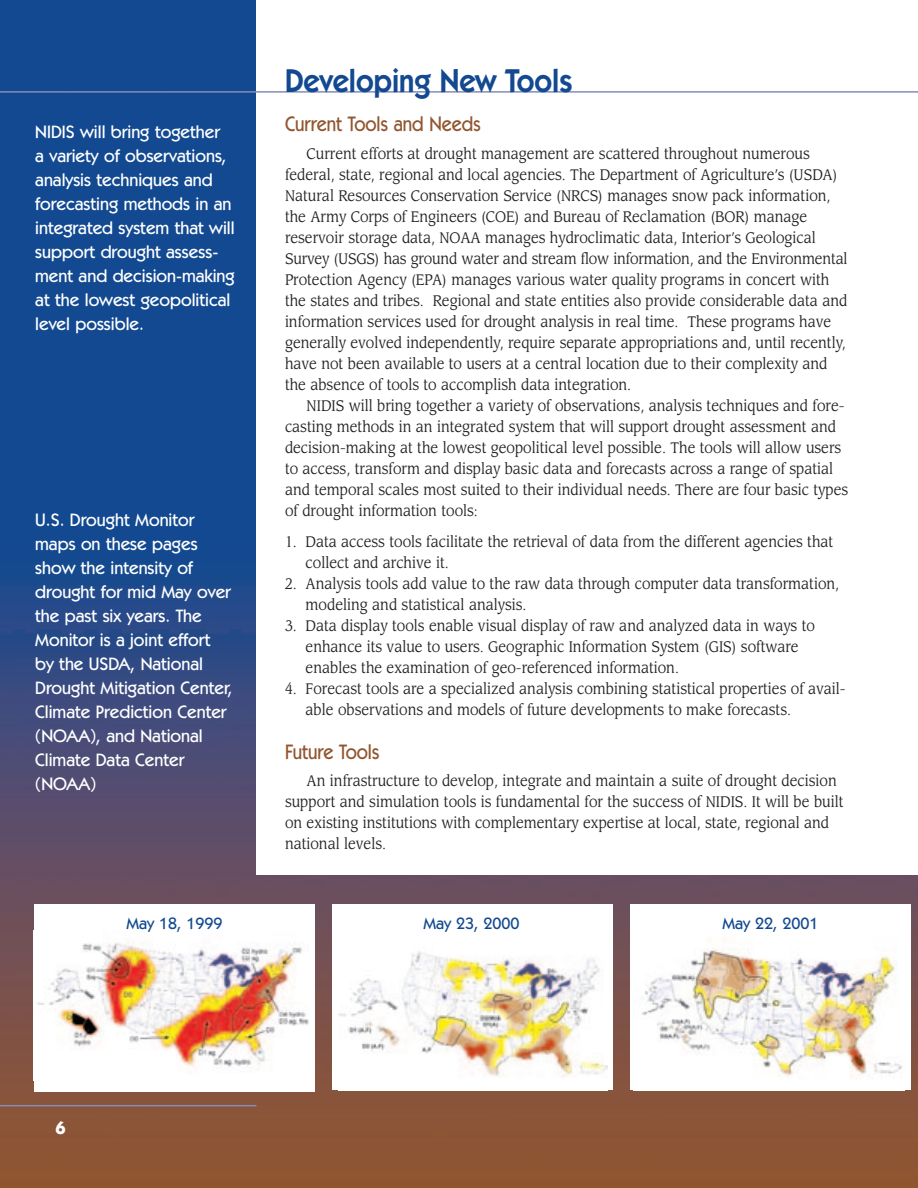
<style>
.page{position:relative;width:918px;height:1188px;background:#fff}
.page>*{position:absolute;margin:0;border:0;box-sizing:border-box;transform-origin:0 0}
.t1{font:600 33px "Kabel IT Cby BT";color:#124990;scale:.9 1}
.t2{font:500 21px "Kabel IT Cby BT";color:#91562f;scale:.9 1}
.t3{font:500 18px/24px "Kabel IT Cby BT";color:#fff}
.t4{font:700 18px "Kabel IT Cby BT";color:#fff}
.t5{font:500 16.5px "Kabel IT Cby BT";color:#124990}
.t6{font:15px/21px "Leawood";color:#231f20;scale:.9 1}
</style>
<div class="page">
<img style="left:0;top:0;width:918px;height:1188px">
<div style="left:256px;top:0;width:662px;height:875px;background:#fff"></div>
<hr style="left:0;top:91px;width:918px;height:2px;background:#848cbb">
<hr style="left:0;top:1105px;width:256px;height:1px;background:#848cbb">
<div style="left:34px;top:904px;width:281px;height:188px;background:#fff"></div>
<img style="left:37px;top:943px;width:272px;height:124px">
<div style="left:332px;top:904px;width:281px;height:186px;background:#fff"></div>
<img style="left:338px;top:951px;width:269px;height:126px">
<div style="left:630px;top:904px;width:281px;height:186px;background:#fff"></div>
<img style="left:642px;top:948px;width:260px;height:128px">
<p class="t3" style="left:35px;top:121px;width:201px">NIDIS will bring together<br>a variety of observations, analysis techniques and forecasting methods in an integrated system that will support drought assess&shy;ment and decision-making at the lowest geopolitical level possible.</p>
<p class="t3" style="left:35px;top:510px;width:199px">U.S. Drought Monitor maps on these pages show the intensity of drought for mid May over the past six years. The<br>Monitor is a joint effort by the USDA, National<br>Drought Mitigation Center,<br>Climate Prediction Center (NOAA), and National<br>Climate Data Center (NOAA)</p>
<h1 class="t1" style="left:285px;top:69px;width:321px">Developing New Tools</h1>
<h2 class="t2" style="left:285px;top:116px;width:219px">Current Tools and Needs</h2>
<p class="t6" style="left:285px;top:145px;width:627px;text-indent:22px">Current efforts at drought management are scattered throughout numerous federal, state, regional and local agencies. The Department of Agriculture’s (USDA)<br>Natural Resources Conservation Service (NRCS) manages snow pack information, the Army Corps of Engineers (COE) and Bureau of Reclamation (BOR) manage reservoir storage data, NOAA manages hydroclimatic data, Interior’s Geological Survey (USGS) has ground water and stream flow information, and the Environmental Protection Agency (EPA) manages various water quality programs in concert with the states and tribes. Regional and state entities also provide considerable data and information services used for drought analysis in real time. These programs have generally evolved independently, require separate appropriations and, until recently, have not been available to users at a central location due to their complexity and the absence of tools to accomplish data integration.</p>
<p class="t6" style="left:285px;top:397px;width:627px;text-indent:22px">NIDIS will bring together a variety of observations, analysis techniques and fore&shy;casting methods in an integrated system that will support drought assessment and decision-making at the lowest geopolitical level possible. The tools will allow users to access, transform and display basic data and forecasts across a range of spatial and temporal scales most suited to their individual needs. There are four basic types of drought information tools:</p>
<p class="t6" style="left:306px;top:533px;width:588px;text-indent:-21px">1. Data access tools facilitate the retrieval of data from the different agencies that collect and archive it.</p>
<p class="t6" style="left:306px;top:575px;width:594px;text-indent:-21px">2. Analysis tools add value to the raw data through computer data transformation, modeling and statistical analysis.</p>
<p class="t6" style="left:306px;top:617px;width:568px;text-indent:-21px">3. Data display tools enable visual display of raw and analyzed data in ways to enhance its value to users. Geographic Information System (GIS) software enables the examination of geo-referenced information.</p>
<p class="t6" style="left:306px;top:680px;width:602px;text-indent:-21px">4. Forecast tools are a specialized analysis combining statistical properties of avail&shy;able observations and models of future developments to make forecasts.</p>
<h2 class="t2" style="left:285px;top:744px;width:106px">Future Tools</h2>
<p class="t6" style="left:285px;top:772px;width:622px;text-indent:22px">An infrastructure to develop, integrate and maintain a suite of drought decision support and simulation tools is fundamental for the success of NIDIS. It will be built on existing institutions with complementary expertise at local, state, regional and national levels.</p>
<p class="t5" style="left:126px;top:917px;width:98px">May 18, 1999</p>
<p class="t5" style="left:423px;top:917px;width:98px">May 23, 2000</p>
<p class="t5" style="left:722px;top:917px;width:98px">May 22, 2001</p>
<p class="t4" style="left:56px;top:1121px;width:12px">6</p>
</div>
